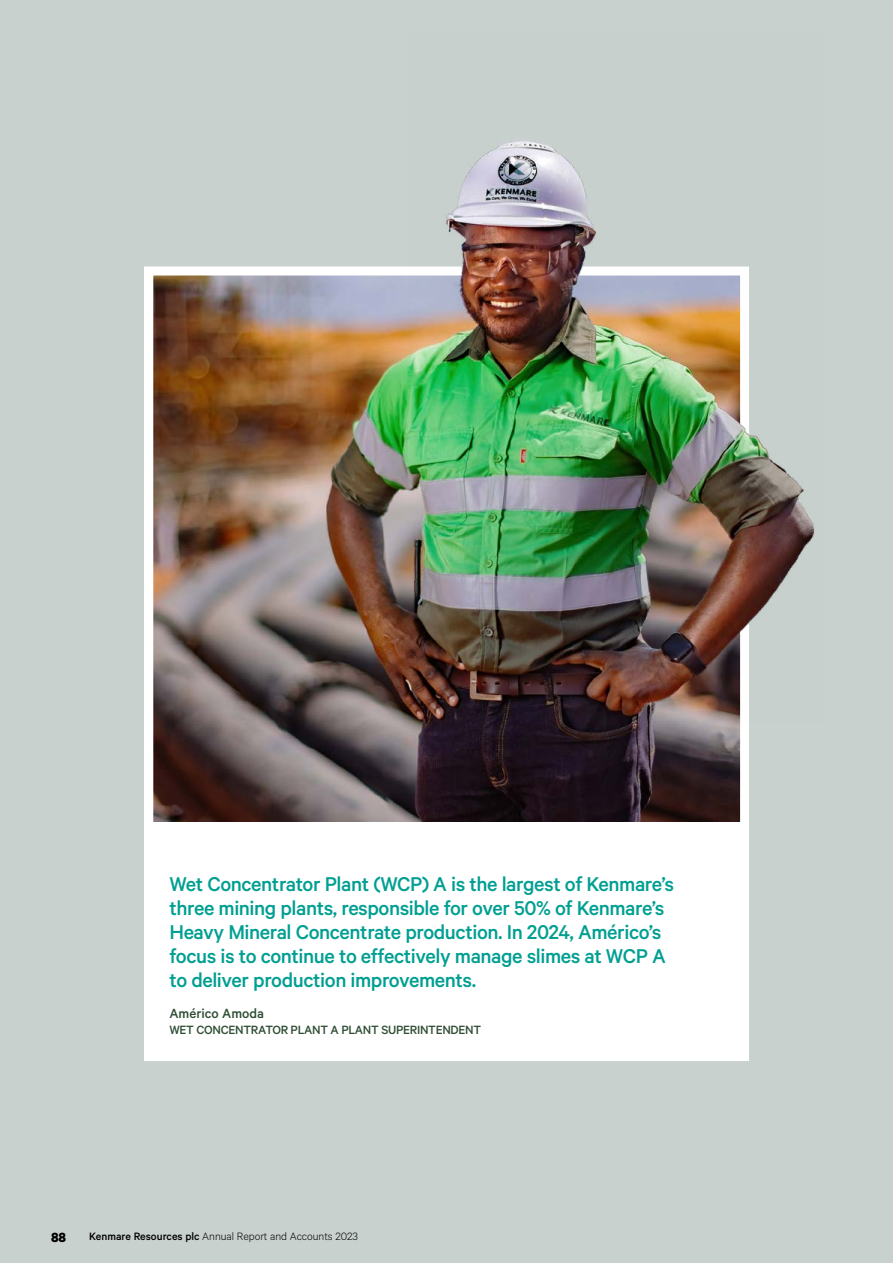
<style>
.page{position:relative;width:893px;height:1263px;background:#c8d1cd}
.page>*{position:absolute;margin:0;border:0;box-sizing:border-box;transform-origin:0 0}
.t1{font:500 22.5px/24px "Calibre";letter-spacing:-.02em;color:#009f92}
.t2{font:500 15px "Calibre";color:#2e4d33}
.t3{font:700 15px "Calibre";color:#000}
.t4{font:500 13.5px "Calibre";letter-spacing:-.02em;color:#2e4d33}
.t5{font:300 12px "Calibre";color:#000}
.s1{font-weight:500}
</style>
<div class="page">
<img style="left:154px;top:276px;width:585px;height:546px">
<div style="left:144px;top:822px;width:604px;height:238px;background:#fff"></div>
<img style="left:409px;top:140px;width:406px;height:583px">
<p class="t1" style="left:169px;top:871px;width:506px">Wet Concentrator Plant (WCP) A is the largest of Kenmare’s three mining plants, responsible for over 50% of Kenmare’s Heavy Mineral Concentrate production. In 2024, Américo’s focus is to continue to effectively manage slimes at WCP A to deliver production improvements.</p>
<p class="t2" style="left:169px;top:1004px;width:96px">Américo Amoda</p>
<p class="t4" style="left:169px;top:1022px;width:313px">WET CONCENTRATOR PLANT A PLANT SUPERINTENDENT</p>
<p class="t3" style="left:51px;top:1228px;width:17px">88</p>
<p class="t5" style="left:89px;top:1230px;width:270px"><span class="s1">Kenmare Resources plc</span> Annual Report and Accounts 2023</p>
</div>
